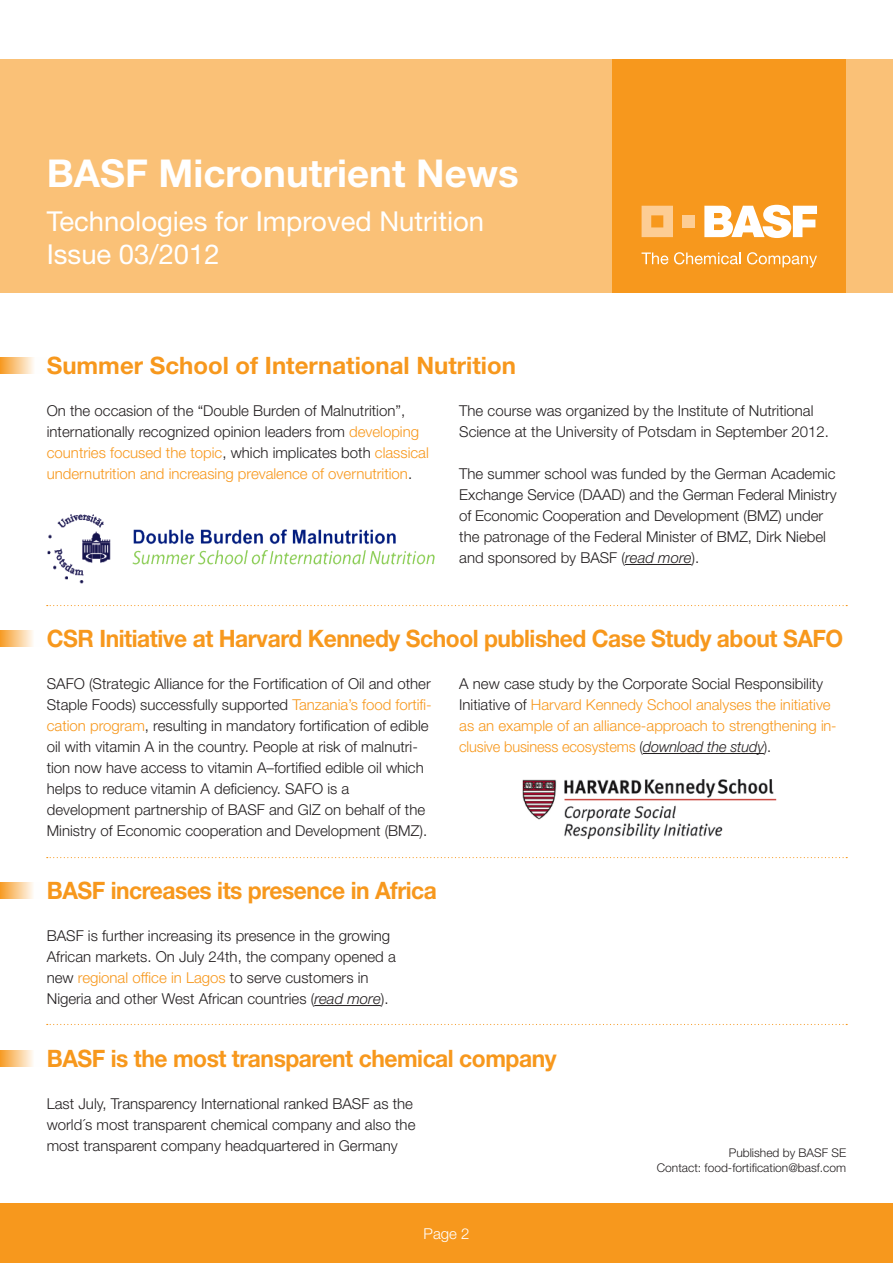
<style>
.page{position:relative;width:893px;height:1263px;background:#fff}
.page>*{position:absolute;margin:0;border:0;box-sizing:border-box;transform-origin:0 0}
.t1{font:700 38.4px "Helvetica Neue";color:#fff}
.t2{font:27.45px/33px "Helvetica Neue";color:#fff}
.t3{font:700 24px "Helvetica Neue";letter-spacing:-.02em;color:#f7981d;scale:.95 1}
.t4{font:700 24px "Helvetica Neue";color:#f7981d}
.t5{font:300 15px/21px "Helvetica Neue";color:#231f20}
.t6{font:300 15px/21px "Helvetica Neue";color:#f7981d}
.t7{font:300 15px "Helvetica Neue";color:#fff}
.t8{font:300 12px/15px "Helvetica Neue";color:#231f20;text-align:right}
.s1{color:#f7981d}
.s2{font-style:italic}
.s3{color:#231f20}
.s4{font-style:italic;color:#231f20}
</style>
<div class="page">
<div style="left:0;top:60px;width:893px;height:233px;background:#fac177"></div>
<div style="left:0;top:1203px;width:893px;height:60px;background:#f7981d"></div>
<div style="left:612px;top:60px;width:234px;height:233px;background:#f7981d"></div>
<svg style="left:642px;top:252px;width:26px;height:12px"></svg>
<svg style="left:674px;top:252px;width:67px;height:12px"></svg>
<svg style="left:747px;top:252px;width:70px;height:16px"></svg>
<svg style="left:704px;top:205px;width:113px;height:33px"></svg>
<svg style="left:642px;top:206px;width:31px;height:31px"></svg>
<div style="left:683px;top:215px;width:12px;height:12px;background:#fdcd94"></div>
<hr style="left:314px;top:1005px;width:67px;height:1px;background:#231f20">
<hr style="left:643px;top:753px;width:121px;height:1px;background:#231f20">
<hr style="left:625px;top:564px;width:67px;height:1px;background:#231f20">
<img style="left:47px;top:514px;width:64px;height:70px">
<img style="left:132px;top:529px;width:303px;height:36px">
<svg style="left:47px;top:605px;width:800px;height:1px"></svg>
<svg style="left:47px;top:857px;width:800px;height:1px"></svg>
<svg style="left:47px;top:1024px;width:800px;height:1px"></svg>
<img style="left:522px;top:779px;width:255px;height:61px">
<svg style="left:0;top:357px;width:34px;height:17px"></svg>
<svg style="left:0;top:630px;width:33px;height:17px"></svg>
<svg style="left:0;top:882px;width:33px;height:17px"></svg>
<svg style="left:0;top:1050px;width:33px;height:17px"></svg>
<h1 class="t1" style="left:47px;top:150px;width:473px">BASF Micronutrient News</h1>
<h2 class="t2" style="left:47px;top:205px;width:439px">Technologies for Improved Nutrition<br>Issue 03/2012</h2>
<h3 class="t4" style="left:47px;top:351px;width:471px">Summer School of International Nutrition</h3>
<p class="t5" style="left:47px;top:400px;width:384px">On the occasion of the “Double Burden of Malnutrition”, internationally recognized opinion leaders from <span class="s1">developing countries focused the topic</span>, which implicates both <span class="s1">classical undernutrition and increasing prevalence of overnutrition</span>.</p>
<p class="t5" style="left:459px;top:400px;width:371px">The course was organized by the Institute of Nutritional<br>Science at the University of Potsdam in September 2012.</p>
<p class="t5" style="left:459px;top:463px;width:379px">The summer school was funded by the German Academic Exchange Service (DAAD) and the German Federal Ministry of Economic Cooperation and Development (BMZ) under the patronage of the Federal Minister of BMZ, Dirk Niebel and sponsored by BASF (<span class="s2">read more</span>).</p>
<h3 class="t3" style="left:47px;top:624px;width:840px">CSR Initiative at Harvard Kennedy School published Case Study about SAFO</h3>
<p class="t5" style="left:47px;top:673px;width:387px">SAFO (Strategic Alliance for the Fortification of Oil and other Staple Foods) successfully supported <span class="s1">Tanzania’s food fortifi&shy;cation program</span>, resulting in mandatory fortification of edible oil with vitamin A in the country. People at risk of malnutri&shy;tion now have access to vitamin A–fortified edible oil which helps to reduce vitamin A deficiency. SAFO is a development partnership of BASF and GIZ on behalf of the Ministry of Economic cooperation and Development (BMZ).</p>
<h3 class="t3" style="left:47px;top:876px;width:412px">BASF increases its presence in Africa</h3>
<p class="t5" style="left:47px;top:925px;width:350px">BASF is further increasing its presence in the growing African markets. On July 24th, the company opened a new <span class="s1">regional office in Lagos</span> to serve customers in Nigeria and other West African countries (<span class="s2">read more</span>).</p>
<p class="t6" style="left:459px;top:673px;width:379px"><span class="s3">A new case study by the Corporate Social Responsibility Initiative of</span> Harvard Kennedy School analyses the initiative as an example of an alliance-approach to strengthening in&shy;clusive business ecosystems <span class="s3">(</span><span class="s4">download the study</span><span class="s3">).</span></p>
<h3 class="t3" style="left:47px;top:1044px;width:538px">BASF is the most transparent chemical company</h3>
<p class="t5" style="left:47px;top:1093px;width:370px">Last July, Transparency International ranked BASF as the world´s most transparent chemical company and also the most transparent company headquartered in Germany</p>
<p class="t7" style="left:424px;top:1224px;width:47px">Page 2</p>
<p class="t8" style="left:657px;top:1145px;width:191px">Published by BASF SE<br>Contact: food-fortification@basf.com</p>
</div>
